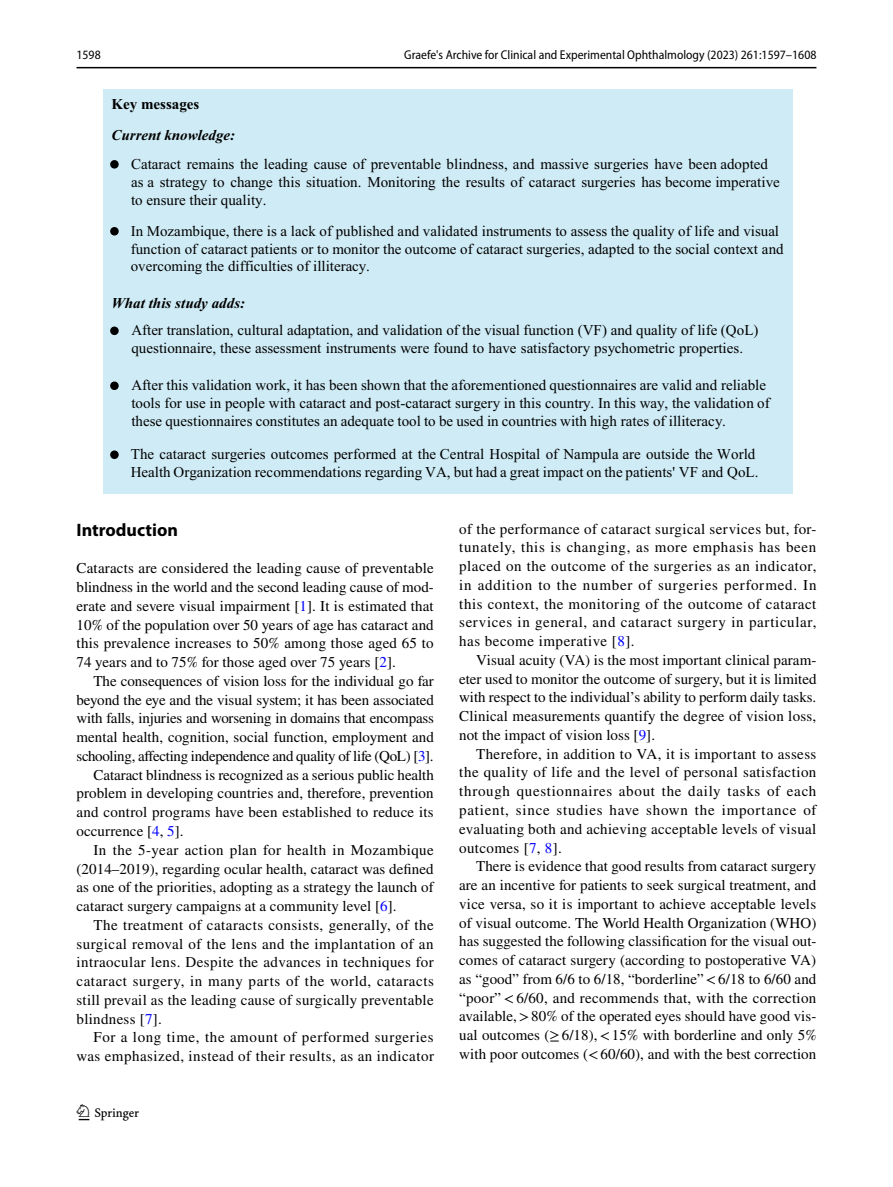
<style>
.page{position:relative;width:893px;height:1187px;background:#fff}
.page>*{position:absolute;margin:0;border:0;box-sizing:border-box;transform-origin:0 0}
.t1{font:22.5px "Springnew Regular 2";color:#000}
.t2{font:700 18px "Myriad Pro";color:#000}
.t3{font:15px/18.8px "STIX";letter-spacing:.005em;color:#000;text-align:justify}
.t4{font:15px/18px "Times New Roman";color:#000}
.t5{font:15px "STIX";letter-spacing:.03em;color:#000}
.t6{font:15px "STIX";letter-spacing:.035em;color:#000}
.t7{font:15px "STIX";letter-spacing:-.02em;color:#000}
.t8{font:15px "STIX";letter-spacing:-.015em;color:#000}
.t9{font:15px "STIX";letter-spacing:.04em;color:#000}
.t10{font:italic 700 15px "Times New Roman";color:#000}
.t11{font:700 15px "Times New Roman";color:#000}
.t12{font:semi-condensed 12.75px "Myriad Pro";color:#000}
.s1{color:#00f}
</style>
<div class="page">
<hr style="left:77px;top:67px;width:739px;height:1px;background:#000">
<div style="left:103px;top:89px;width:689px;height:404px;background:#cfebf5"></div>
<svg style="left:110px;top:160px;width:9px;height:8px"></svg>
<svg style="left:110px;top:227px;width:9px;height:8px"></svg>
<svg style="left:110px;top:326px;width:9px;height:9px"></svg>
<svg style="left:110px;top:381px;width:9px;height:9px"></svg>
<svg style="left:110px;top:450px;width:9px;height:9px"></svg>
<p class="t12" style="left:77px;top:48px;width:26px">1598</p>
<p class="t12" style="left:404px;top:48px;width:414px">Graefe's Archive for Clinical and Experimental Ophthalmology (2023) 261:1597–1608</p>
<p class="t11" style="left:112px;top:93px;width:89px">Key messages</p>
<p class="t10" style="left:112px;top:125px;width:125px">Current knowledge:</p>
<p class="t4" style="left:131px;top:156px;width:650px">Cataract remains the leading cause of preventable blindness, and massive surgeries have been adopted as a strategy to change this situation. Monitoring the results of cataract surgeries has become imperative to ensure their quality.</p>
<p class="t4" style="left:131px;top:223px;width:654px">In Mozambique, there is a lack of published and validated instruments to assess the quality of life and visual function of cataract patients or to monitor the outcome of cataract surgeries, adapted to the social context and overcoming the difficulties of illiteracy.</p>
<p class="t10" style="left:112px;top:292px;width:135px">What this study adds:</p>
<p class="t4" style="left:131px;top:322px;width:628px">After translation, cultural adaptation, and validation of the visual function (VF) and quality of life (QoL) questionnaire, these assessment instruments were found to have satisfactory psychometric properties.</p>
<p class="t4" style="left:131px;top:377px;width:640px">After this validation work, it has been shown that the aforementioned questionnaires are valid and reliable tools for use in people with cataract and post-cataract surgery in this country. In this way, the validation of these questionnaires constitutes an adequate tool to be used in countries with high rates of illiteracy.</p>
<p class="t4" style="left:131px;top:446px;width:629px">The cataract surgeries outcomes performed at the Central Hospital of Nampula are outside the World<br>Health Organization recommendations regarding VA, but had a great impact on the patients' VF and QoL.</p>
<p class="t2" style="left:77px;top:518px;width:103px">Introduction</p>
<p class="t3" style="left:77px;top:560px;width:359px">Cataracts are considered the leading cause of preventable blindness in the world and the second leading cause of mod&shy;erate and severe visual impairment [<span class="s1">1</span>]. It is estimated that 10% of the population over 50 years of age has cataract and this prevalence increases to 50% among those aged 65 to 74 years and to 75% for those aged over 75 years [<span class="s1">2</span>].</p>
<p class="t3" style="left:94px;top:672px;width:342px">The consequences of vision loss for the individual go far</p>
<p class="t3" style="left:77px;top:691px;width:359px">beyond the eye and the visual system; it has been associated</p>
<p class="t8" style="left:77px;top:708px;width:359px">with falls, injuries and worsening in domains that encompass</p>
<p class="t3" style="left:77px;top:728px;width:359px">mental health, cognition, social function, employment and</p>
<p class="t7" style="left:77px;top:745px;width:359px">schooling, affecting independence and quality of life (QoL) [<span class="s1">3</span>].</p>
<p class="t3" style="left:94px;top:766px;width:342px">Cataract blindness is recognized as a serious public health</p>
<p class="t3" style="left:77px;top:785px;width:359px">problem in developing countries and, therefore, prevention</p>
<p class="t3" style="left:77px;top:803px;width:359px">and control programs have been established to reduce its</p>
<p class="t3" style="left:77px;top:822px;width:109px">occurrence [<span class="s1">4</span>, <span class="s1">5</span>].</p>
<p class="t5" style="left:94px;top:839px;width:342px">In the 5-year action plan for health in Mozambique</p>
<p class="t3" style="left:77px;top:860px;width:359px">(2014–2019), regarding ocular health, cataract was defined</p>
<p class="t3" style="left:77px;top:878px;width:359px">as one of the priorities, adopting as a strategy the launch of</p>
<p class="t3" style="left:77px;top:897px;width:322px">cataract surgery campaigns at a community level [<span class="s1">6</span>].</p>
<p class="t5" style="left:94px;top:914px;width:342px">The treatment of cataracts consists, generally, of the</p>
<p class="t5" style="left:77px;top:933px;width:358px">surgical removal of the lens and the implantation of an</p>
<p class="t5" style="left:77px;top:951px;width:359px">intraocular lens. Despite the advances in techniques for</p>
<p class="t6" style="left:77px;top:970px;width:359px">cataract surgery, in many parts of the world, cataracts</p>
<p class="t3" style="left:77px;top:991px;width:359px">still prevail as the leading cause of surgically preventable</p>
<p class="t3" style="left:77px;top:1010px;width:87px">blindness [<span class="s1">7</span>].</p>
<p class="t9" style="left:94px;top:1026px;width:342px">For a long time, the amount of performed surgeries</p>
<p class="t6" style="left:77px;top:1045px;width:359px">was emphasized, instead of their results, as an indicator</p>
<h1 class="t1" style="left:79px;top:1104px;width:62px">1 3</h1>
<p class="t3" style="left:459px;top:520px;width:359px">of the performance of cataract surgical services but, for&shy;tunately, this is changing, as more emphasis has been placed on the outcome of the surgeries as an indicator, in addition to the number of surgeries performed. In this context, the monitoring of the outcome of cataract services in general, and cataract surgery in particular, has become imperative [<span class="s1">8</span>].</p>
<p class="t3" style="left:459px;top:651px;width:359px;text-indent:17px">Visual acuity (VA) is the most important clinical param&shy;eter used to monitor the outcome of surgery, but it is limited with respect to the individual’s ability to perform daily tasks.<br>Clinical measurements quantify the degree of vision loss, not the impact of vision loss [<span class="s1">9</span>].</p>
<p class="t3" style="left:459px;top:745px;width:359px;text-indent:17px">Therefore, in addition to VA, it is important to assess the quality of life and the level of personal satisfaction through questionnaires about the daily tasks of each patient, since studies have shown the importance of evaluating both and achieving acceptable levels of visual outcomes [<span class="s1">7</span>, <span class="s1">8</span>].</p>
<p class="t3" style="left:459px;top:857px;width:359px;text-indent:17px">There is evidence that good results from cataract surgery are an incentive for patients to seek surgical treatment, and vice versa, so it is important to achieve acceptable levels of visual outcome. The World Health Organization (WHO) has suggested the following classification for the visual out&shy;comes of cataract surgery (according to postoperative VA) as “good” from 6/6 to 6/18, “borderline”&lt;6/18 to 6/60 and “poor”&lt;6/60, and recommends that, with the correction available,&gt;80% of the operated eyes should have good vis&shy;ual outcomes (≥6/18),&lt;15% with borderline and only 5% with poor outcomes (&lt;60/60), and with the best correction</p>
</div>
